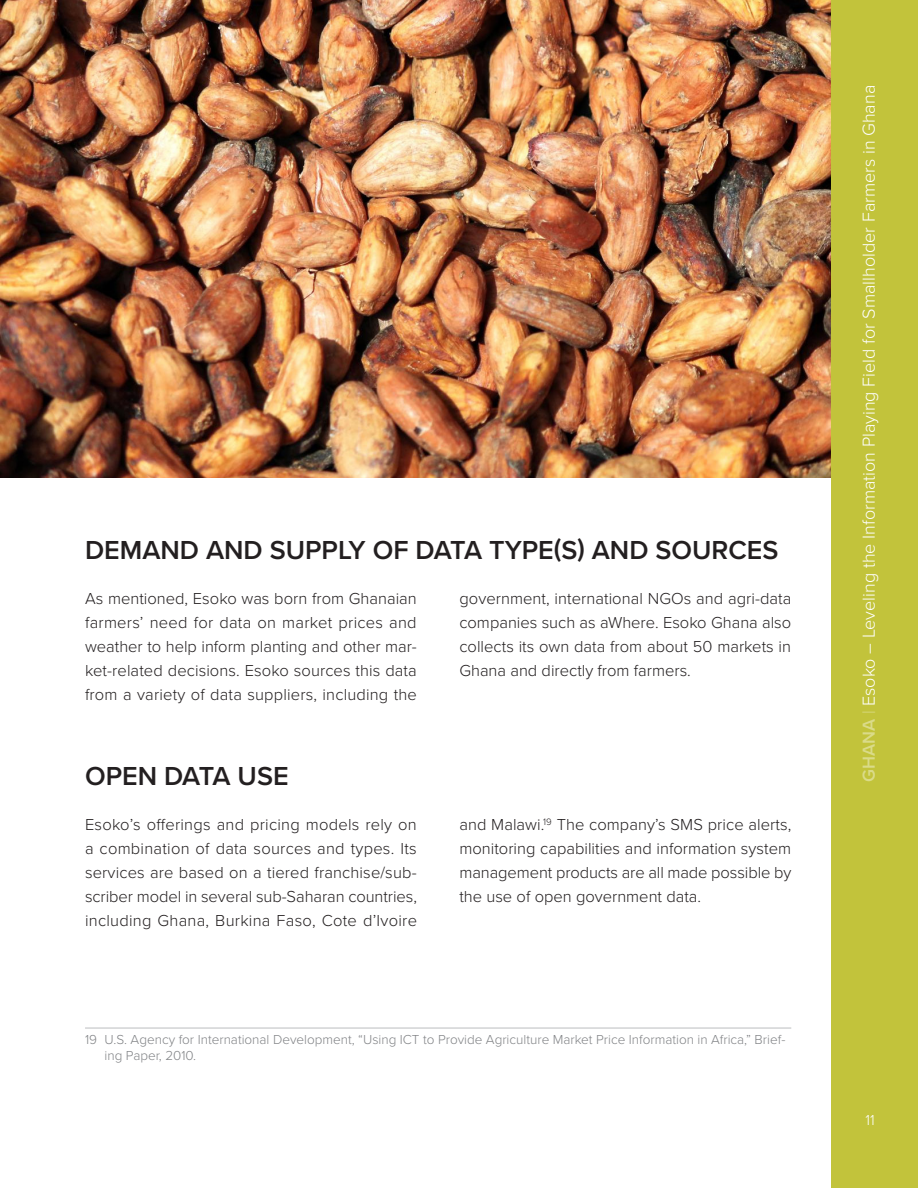
<style>
.page{position:relative;width:918px;height:1188px;background:#fff}
.page>*{position:absolute;margin:0;border:0;box-sizing:border-box;transform-origin:0 0}
.t1{font:600 27px "Proxima Nova";color:#231f20}
.t2{font:300 18px "Proxima Nova";color:#fff}
.t3{font:300 16.5px/24px "Proxima Nova";color:#231f20;text-align:justify}
.t4{font:300 15px "Proxima Nova";color:#fff}
.e-footnote-text{font:300 13.5px/16.2px "Proxima Nova";color:#808285}
.s1{font-weight:600;color:#dadb89}
.s2{color:#dadb89}
</style>
<div class="page">
<img style="left:0;top:0;width:832px;height:477px">
<div style="left:832px;top:0;width:86px;height:1188px;background:#c2c33b"></div>
<hr style="left:85px;top:1028px;width:706px;height:1px;background:#bcbdc0">
<p class="t1" style="left:85px;top:534px;width:695px">DEMAND AND SUPPLY OF DATA TYPE(S) AND SOURCES</p>
<p class="t3" style="left:85px;top:587px;width:333px">As mentioned, Esoko was born from Ghanaian farmers’ need for data on market prices and weather to help inform planting and other mar&shy;ket-related decisions. Esoko sources this data from a variety of data suppliers, including the</p>
<p class="t3" style="left:459px;top:587px;width:334px">government, international NGOs and agri-data companies such as aWhere. Esoko Ghana also collects its own data from about 50 markets in Ghana and directly from farmers.</p>
<p class="t1" style="left:85px;top:760px;width:205px">OPEN DATA USE</p>
<p class="t3" style="left:85px;top:813px;width:334px">Esoko’s offerings and pricing models rely on a combination of data sources and types. Its services are based on a tiered franchise/sub&shy;scriber model in several sub-Saharan countries, including Ghana, Burkina Faso, Cote d’Ivoire</p>
<p class="t3" style="left:459px;top:813px;width:334px">and Malawi.<sup>19</sup> The company’s SMS price alerts, monitoring capabilities and information system management products are all made possible by the use of open government data.</p>
<p class="e-footnote-text" style="left:105px;top:1032px;width:682px;text-indent:-20px">19 U.S. Agency for International Development, “Using ICT to Provide Agriculture Market Price Information in Africa,” Brief&shy;ing Paper, 2010.</p>
<p class="t2" style="left:858px;top:782px;width:699px;rotate:-90deg"><span class="s1">GHANA</span> <span class="s2">|</span> Esoko – Leveling the Information Playing Field for Smallholder Farmers in Ghana</p>
<p class="t4" style="left:866px;top:1111px;width:11px">11</p>
</div>
